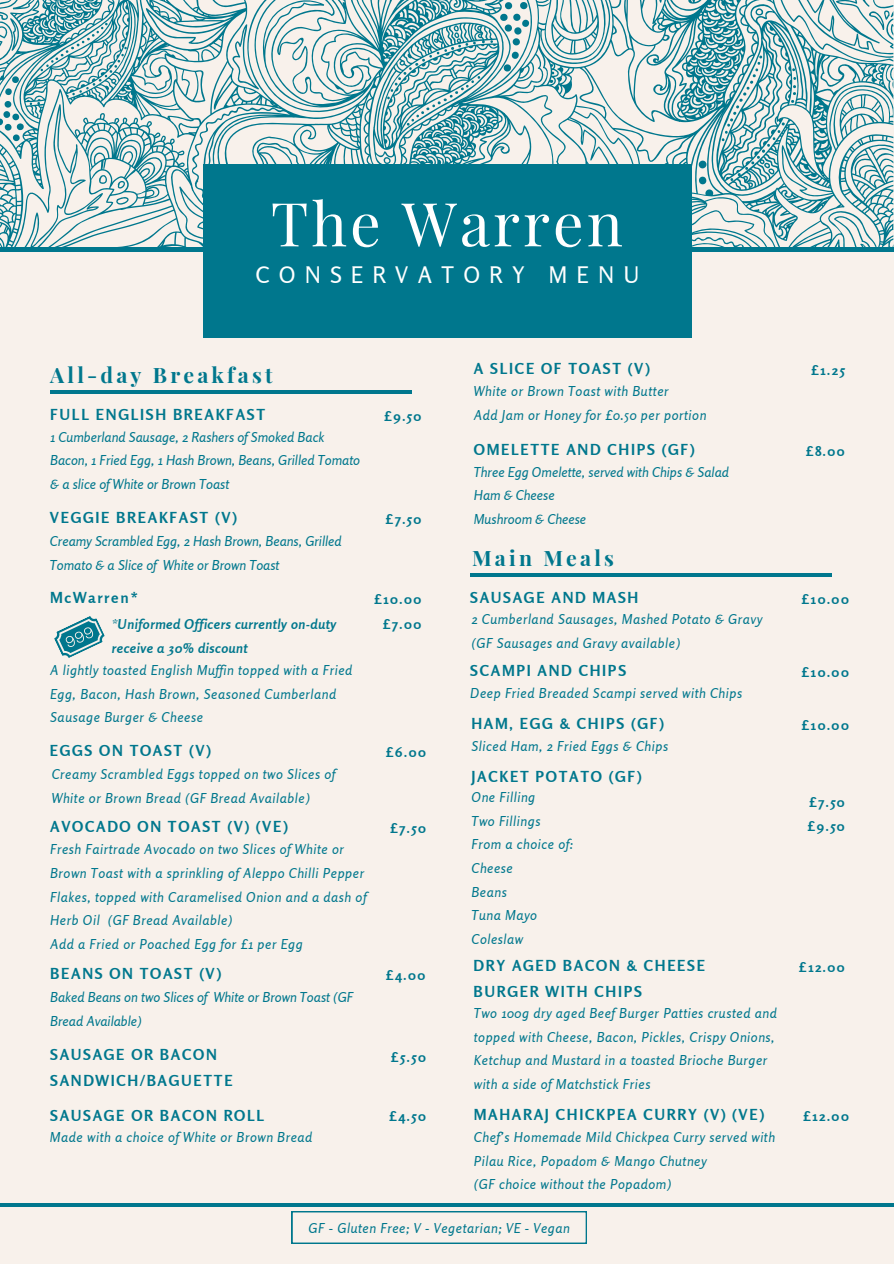
<style>
.page{position:relative;width:894px;height:1264px;background:#fff}
.page>*{position:absolute;margin:0;border:0;box-sizing:border-box;transform-origin:0 0}
.t1{font:60.6px "Playfair Display";letter-spacing:.05em;color:#fff}
.t2{font:22.65px "Rosario";letter-spacing:.4em;color:#fff}
.t3{font:700 21.15px "Playfair Display";letter-spacing:.15em;color:#00778d}
.t4{font:700 15.15px/25.8px "Rosario";letter-spacing:.11em;color:#00778d}
.t5{font:italic 13.65px/23.7px "Rosario";letter-spacing:.04em;color:#00778d}
.t6{font:italic 13.65px/23.7px "Rosario";color:#00778d}
.t7{font:700 13.65px/23.7px "Rosario";letter-spacing:.11em;color:#00778d}
.t8{font:italic 700 13.65px/23.7px "Rosario";letter-spacing:.04em;color:#00778d}
.s1{font-weight:400}
</style>
<div class="page">
<div style="left:0;top:0;width:893px;height:1263px;background:#f8f1eb"></div>
<svg style="left:0;top:0;width:893px;height:248px"></svg>
<svg style="left:544px;top:0;width:55px;height:55px"></svg>
<svg style="left:373px;top:2px;width:158px;height:162px"></svg>
<svg style="left:232px;top:24px;width:27px;height:66px"></svg>
<svg style="left:0;top:0;width:127px;height:141px"></svg>
<hr style="left:0;top:248px;width:893px;height:3px;background:#00778d">
<div style="left:203px;top:164px;width:488px;height:173px;background:#00778d"></div>
<hr style="left:0;top:1203px;width:893px;height:3px;background:#00778d">
<hr style="left:50px;top:390px;width:361px;height:3px;background:#00778d">
<svg style="left:54px;top:616px;width:51px;height:42px"></svg>
<hr style="left:470px;top:573px;width:360px;height:3px;background:#00778d">
<svg style="left:291px;top:1211px;width:295px;height:32px"></svg>
<p class="t1" style="left:271px;top:181px;width:353px">The Warren</p>
<p class="t2" style="left:255px;top:261px;width:385px">CONSERVATORY MENU</p>
<h4 class="t3" style="left:50px;top:360px;width:224px">All-day Breakfast</h4>
<p class="t4" style="left:50px;top:401px;width:216px">FULL ENGLISH BREAKFAST</p>
<h2 class="t6" style="left:50px;top:424px;width:311px">1 Cumberland Sausage, 2 Rashers of Smoked Back<br>Bacon, 1 Fried Egg, 1 Hash Brown, Beans, Grilled Tomato &amp; a slice of White or Brown Toast</h2>
<h4 class="t4" style="left:50px;top:504px;width:188px">VEGGIE BREAKFAST (V)</h4>
<p class="t6" style="left:50px;top:529px;width:293px">Creamy Scrambled Egg, 2 Hash Brown, Beans, Grilled<br>Tomato &amp; a Slice of White or Brown Toast</p>
<h1 class="t7" style="left:384px;top:404px;width:39px">£9.50</h1>
<p class="t7" style="left:385px;top:507px;width:37px">£7.50</p>
<h4 class="t4" style="left:474px;top:356px;width:177px">A SLICE OF TOAST (V)</h4>
<p class="t5" style="left:474px;top:379px;width:196px">White or Brown Toast with Butter</p>
<p class="t5" style="left:474px;top:403px;width:234px">Add Jam or Honey for £0.50 per portion</p>
<h4 class="t4" style="left:474px;top:436px;width:222px">OMELETTE AND CHIPS (GF)</h4>
<h4 class="t6" style="left:473px;top:459px;width:256px">Three Egg Omelette, served with Chips &amp; Salad<br>Ham &amp; Cheese<br>Mushroom &amp; Cheese</h4>
<p class="t3" style="left:472px;top:543px;width:143px">Main Meals</p>
<h4 class="t7" style="left:810px;top:358px;width:35px">£1.25</h4>
<p class="t7" style="left:805px;top:439px;width:41px">£8.00</p>
<h4 class="t4" style="left:50px;top:584px;width:89px">McWarren*</h4>
<h6 class="t7" style="left:374px;top:587px;width:49px">£10.00</h6>
<p class="t8" style="left:112px;top:612px;width:226px"><span class="s1">*</span>Uniformed Officers currently on-duty receive a 30% discount</p>
<h4 class="t7" style="left:382px;top:612px;width:40px">£7.00</h4>
<h4 class="t5" style="left:50px;top:658px;width:303px">A lightly toasted English Muf in topped with a Fried<br>Egg, Bacon, Hash Brown, Seasoned Cumberland<br>Sausage Burger &amp; Cheese</h4>
<h4 class="t4" style="left:50px;top:737px;width:162px">EGGS ON TOAST (V)</h4>
<h4 class="t5" style="left:52px;top:762px;width:285px">Creamy Scrambled Eggs topped on two Slices of<br>White or Brown Bread (GF Bread Available)</h4>
<p class="t7" style="left:386px;top:740px;width:42px">£6.00</p>
<h3 class="t4" style="left:50px;top:813px;width:239px">AVOCADO ON TOAST (V) (VE)</h3>
<p class="t7" style="left:390px;top:816px;width:37px">£7.50</p>
<h4 class="t5" style="left:50px;top:837px;width:317px">Fresh Fairtrade Avocado on two Slices of White or Brown Toast with a sprinkling of Aleppo Chilli Pepper Flakes, topped with Caramelised Onion and a dash of Herb Oil (GF Bread Available)</h4>
<h6 class="t5" style="left:50px;top:932px;width:254px">Add a Fried or Poached Egg for £1 per Egg</h6>
<h4 class="t4" style="left:50px;top:960px;width:172px">BEANS ON TOAST (V)</h4>
<h4 class="t6" style="left:50px;top:985px;width:304px">Baked Beans on two Slices of White or Brown Toast (GF<br>Bread Available)</h4>
<p class="t7" style="left:385px;top:963px;width:41px">£4.00</p>
<h4 class="t4" style="left:50px;top:1041px;width:184px">SAUSAGE OR BACON<br>SANDWICH/BAGUETTE</h4>
<h6 class="t7" style="left:391px;top:1044px;width:37px">£5.50</h6>
<p class="t4" style="left:50px;top:1102px;width:215px">SAUSAGE OR BACON ROLL</p>
<h5 class="t7" style="left:389px;top:1103px;width:38px">£4.50</h5>
<h3 class="t5" style="left:50px;top:1124px;width:264px">Made with a choice of White or Brown Bread</h3>
<p class="t4" style="left:470px;top:584px;width:169px">SAUSAGE AND MASH</p>
<p class="t7" style="left:801px;top:587px;width:49px">£10.00</p>
<p class="t5" style="left:471px;top:607px;width:292px">2 Cumberland Sausages, Mashed Potato &amp; Gravy (GF Sausages and Gravy available)</p>
<h4 class="t4" style="left:470px;top:657px;width:157px">SCAMPI AND CHIPS</h4>
<h4 class="t7" style="left:801px;top:659px;width:49px">£10.00</h4>
<p class="t5" style="left:470px;top:681px;width:273px">Deep Fried Breaded Scampi served with Chips</p>
<h6 class="t4" style="left:471px;top:710px;width:194px">HAM, EGG &amp; CHIPS (GF)</h6>
<h4 class="t5" style="left:471px;top:734px;width:198px">Sliced Ham, 2 Fried Eggs &amp; Chips</h4>
<h4 class="t4" style="left:471px;top:763px;width:171px">JACKET POTATO (GF)</h4>
<h4 class="t5" style="left:471px;top:785px;width:65px">One Filling</h4>
<p class="t5" style="left:471px;top:808px;width:70px">Two Fillings</p>
<h4 class="t5" style="left:471px;top:832px;width:103px">From a choice of:</h4>
<h4 class="t5" style="left:471px;top:856px;width:43px">Cheese</h4>
<p class="t5" style="left:471px;top:879px;width:37px">Beans</p>
<h4 class="t5" style="left:471px;top:903px;width:67px">Tuna Mayo</h4>
<h4 class="t5" style="left:471px;top:927px;width:53px">Coleslaw</h4>
<h4 class="t7" style="left:801px;top:713px;width:49px">£10.00</h4>
<p class="t7" style="left:807px;top:790px;width:39px">£7.50 £9.50</p>
<p class="t4" style="left:473px;top:952px;width:233px">DRY AGED BACON &amp; CHEESE<br>BURGER WITH CHIPS</p>
<p class="t7" style="left:798px;top:955px;width:47px">£12.00</p>
<h4 class="t5" style="left:473px;top:1001px;width:304px">Two 100g dry aged Beef Burger Patties crusted and topped with Cheese, Bacon, Pickles, Crispy Onions, Ketchup and Mustard in a toasted Brioche Burger with a side of Matchstick Fries</h4>
<h4 class="t4" style="left:474px;top:1101px;width:291px">MAHARAJ CHICKPEA CURRY (V) (VE)</h4>
<h4 class="t5" style="left:474px;top:1125px;width:302px">Chef’s Homemade Mild Chickpea Curry served with<br>Pilau Rice, Popadom &amp; Mango Chutney</h4>
<p class="t5" style="left:474px;top:1172px;width:199px">(GF choice without the Popadom)</p>
<h4 class="t7" style="left:802px;top:1104px;width:47px">£12.00</h4>
<h4 class="t5" style="left:308px;top:1215px;width:263px">GF - Gluten Free; V - Vegetarian; VE - Vegan</h4>
</div>
